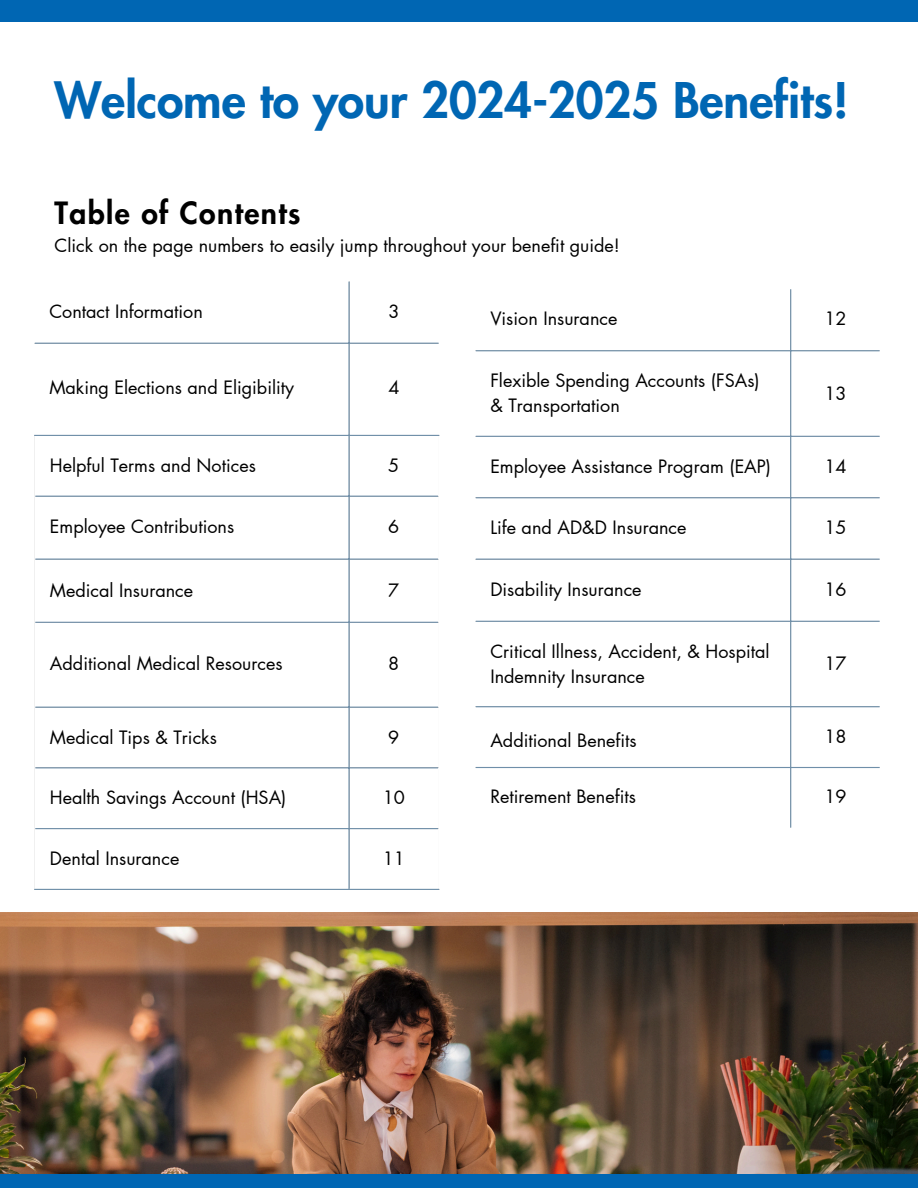
<style>
.page{position:relative;width:918px;height:1188px;background:#fff}
.page>*{position:absolute;margin:0;border:0;box-sizing:border-box;transform-origin:0 0}
.t1{font:800 48px "Futura LT Pro";color:#0066b3}
.t2{font:800 30px "Futura LT Pro";letter-spacing:.05em;color:#000}
.t3{font:18px/24.8px "Futura LT Pro";color:#000}
</style>
<div class="page">
<img style="left:0;top:912px;width:918px;height:262px">
<div style="left:0;top:0;width:918px;height:21px;background:#0066b3"></div>
<div style="left:0;top:1174px;width:918px;height:14px;background:#0066b3"></div>
<hr style="left:348px;top:282px;width:2px;height:607px;background:#6f8fa9">
<hr style="left:35px;top:343px;width:404px;height:1px;background:#6f8fa9">
<hr style="left:34px;top:435px;width:405px;height:1px;background:#6f8fa9">
<hr style="left:35px;top:496px;width:403px;height:1px;background:#6f8fa9">
<hr style="left:35px;top:559px;width:403px;height:1px;background:#6f8fa9">
<hr style="left:35px;top:622px;width:403px;height:1px;background:#6f8fa9">
<hr style="left:35px;top:707px;width:403px;height:1px;background:#6f8fa9">
<hr style="left:35px;top:767px;width:403px;height:1px;background:#6f8fa9">
<hr style="left:35px;top:828px;width:403px;height:1px;background:#6f8fa9">
<hr style="left:34px;top:889px;width:405px;height:1px;background:#6f8fa9">
<hr style="left:790px;top:289px;width:1px;height:539px;background:#6f8fa9">
<hr style="left:476px;top:350px;width:404px;height:1px;background:#6f8fa9">
<hr style="left:476px;top:436px;width:404px;height:1px;background:#6f8fa9">
<hr style="left:476px;top:497px;width:404px;height:1px;background:#6f8fa9">
<hr style="left:476px;top:559px;width:404px;height:1px;background:#6f8fa9">
<hr style="left:476px;top:621px;width:404px;height:1px;background:#6f8fa9">
<hr style="left:476px;top:706px;width:404px;height:1px;background:#6f8fa9">
<hr style="left:476px;top:767px;width:404px;height:1px;background:#6f8fa9">
<h2 class="t1" style="left:54px;top:79px;width:796px">Welcome to your 2024-2025 Benefits!</h2>
<p class="t2" style="left:54px;top:200px;width:248px">Table of Contents</p>
<p class="t3" style="left:54px;top:234px;width:567px">Click on the page numbers to easily jump throughout your benefit guide!</p>
<p class="t3" style="left:49px;top:299px;width:155px">Contact Information</p>
<p class="t3" style="left:389px;top:299px;width:13px">3</p>
<p class="t3" style="left:49px;top:376px;width:246px">Making Elections and Eligibility</p>
<p class="t3" style="left:389px;top:376px;width:13px">4</p>
<p class="t3" style="left:50px;top:454px;width:207px">Helpful Terms and Notices</p>
<p class="t3" style="left:388px;top:454px;width:13px">5</p>
<p class="t3" style="left:50px;top:514px;width:186px">Employee Contributions</p>
<p class="t3" style="left:388px;top:514px;width:13px">6</p>
<p class="t3" style="left:50px;top:579px;width:145px">Medical Insurance</p>
<p class="t3" style="left:388px;top:579px;width:13px">7</p>
<p class="t3" style="left:50px;top:652px;width:234px">Additional Medical Resources</p>
<p class="t3" style="left:388px;top:652px;width:13px">8</p>
<p class="t3" style="left:50px;top:725px;width:168px">Medical Tips &amp; Tricks</p>
<p class="t3" style="left:388px;top:725px;width:13px">9</p>
<p class="t3" style="left:50px;top:786px;width:238px">Health Savings Account (HSA)</p>
<p class="t3" style="left:383px;top:786px;width:24px">10</p>
<p class="t3" style="left:50px;top:847px;width:131px">Dental Insurance</p>
<p class="t3" style="left:383px;top:847px;width:24px">11</p>
<p class="t3" style="left:490px;top:307px;width:129px">Vision Insurance</p>
<p class="t3" style="left:824px;top:307px;width:24px">12</p>
<p class="t3" style="left:490px;top:369px;width:271px">Flexible Spending Accounts (FSAs) &amp; Transportation</p>
<p class="t3" style="left:824px;top:382px;width:24px">13</p>
<p class="t3" style="left:490px;top:455px;width:282px">Employee Assistance Program (EAP)</p>
<p class="t3" style="left:824px;top:455px;width:24px">14</p>
<p class="t3" style="left:490px;top:516px;width:198px">Life and AD&amp;D Insurance</p>
<p class="t3" style="left:824px;top:516px;width:24px">15</p>
<p class="t3" style="left:490px;top:577px;width:153px">Disability Insurance</p>
<p class="t3" style="left:824px;top:577px;width:24px">16</p>
<p class="t3" style="left:490px;top:640px;width:281px">Critical Illness, Accident, &amp; Hospital<br>Indemnity Insurance</p>
<p class="t3" style="left:824px;top:652px;width:24px">17</p>
<p class="t3" style="left:490px;top:729px;width:148px">Additional Benefits</p>
<p class="t3" style="left:824px;top:725px;width:24px">18</p>
<p class="t3" style="left:490px;top:785px;width:147px">Retirement Benefits</p>
<p class="t3" style="left:824px;top:785px;width:24px">19</p>
</div>
